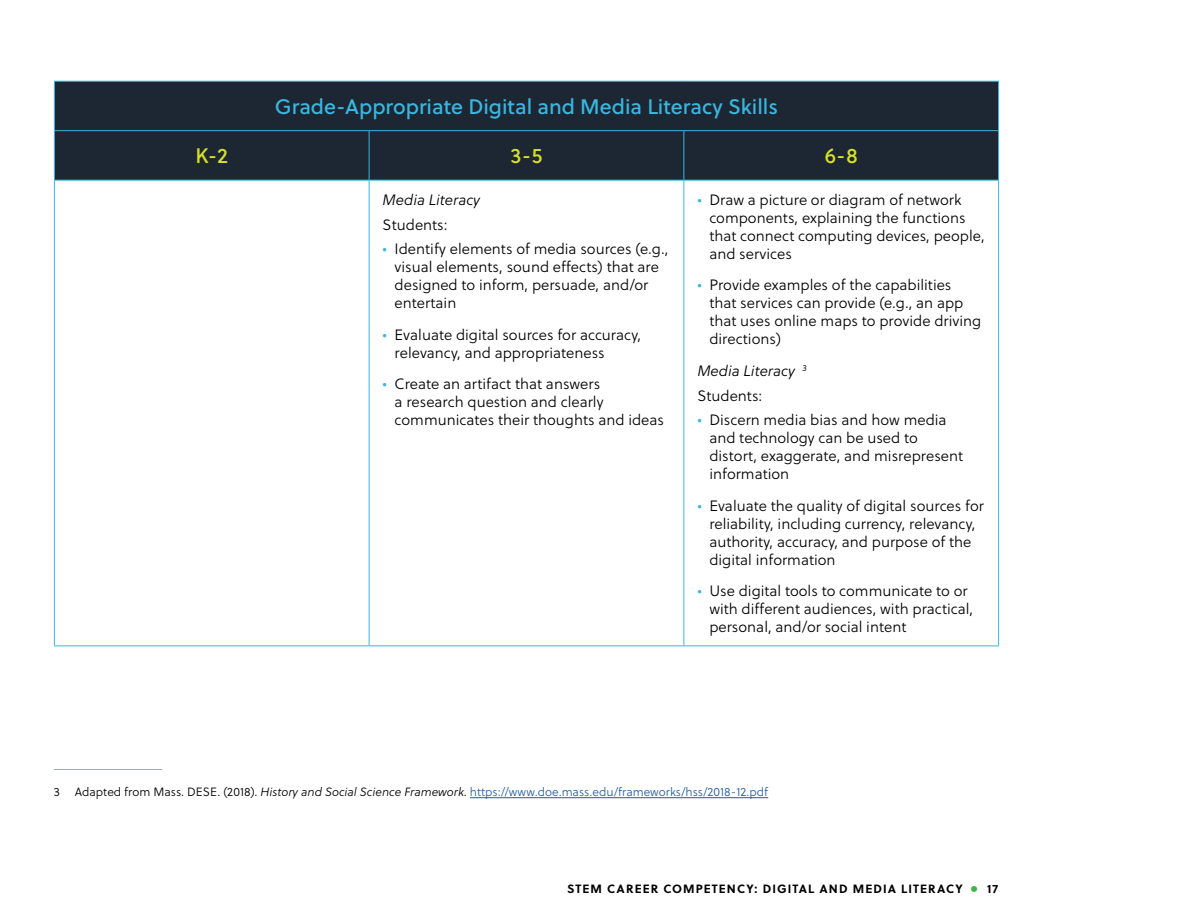
<style>
.page{position:relative;width:1188px;height:918px;background:#fff}
.page>*{position:absolute;margin:0;border:0;box-sizing:border-box;transform-origin:0 0}
.Table_Head{font:21px "Soleil Bk";color:#3ab6df}
.Table_Head-2{font:21px "Soleil Bk";color:#d7e027}
.Table_text{font:300 15px/18px "Soleil";color:#000}
.Table_text-2{font:italic 15px "Soleil Lt";color:#000}
.Footnote{font:300 12px "Soleil";color:#215e9e}
.t1{font:700 12px "Soleil";letter-spacing:.09em;color:#000}
.s1{color:#3ab6df}
.s2{color:#000}
.s3{font-family:"Soleil Lt";font-weight:400;font-style:italic;color:#000}
.s4{font-size:21px;color:#3cb64b}
</style>
<div class="page">
<div style="left:55px;top:82px;width:943px;height:98px;background:#1c2733"></div>
<hr style="left:54px;top:181px;width:1px;height:465px;background:#3ab6df">
<hr style="left:369px;top:181px;width:1px;height:465px;background:#3ab6df">
<hr style="left:683px;top:181px;width:1px;height:465px;background:#3ab6df">
<hr style="left:998px;top:181px;width:1px;height:465px;background:#3ab6df">
<hr style="left:54px;top:646px;width:315px;height:1px;background:#3ab6df">
<hr style="left:369px;top:646px;width:315px;height:1px;background:#3ab6df">
<hr style="left:684px;top:646px;width:315px;height:1px;background:#3ab6df">
<hr style="left:54px;top:81px;width:315px;height:1px;background:#3ab6df">
<hr style="left:54px;top:82px;width:1px;height:48px;background:#3ab6df">
<hr style="left:369px;top:81px;width:315px;height:1px;background:#3ab6df">
<hr style="left:684px;top:81px;width:315px;height:1px;background:#3ab6df">
<hr style="left:998px;top:82px;width:1px;height:48px;background:#3ab6df">
<hr style="left:54px;top:130px;width:315px;height:1px;background:#3ab6df">
<hr style="left:54px;top:131px;width:1px;height:49px;background:#3ab6df">
<hr style="left:369px;top:130px;width:315px;height:1px;background:#3ab6df">
<hr style="left:369px;top:131px;width:1px;height:49px;background:#3ab6df">
<hr style="left:684px;top:130px;width:315px;height:1px;background:#3ab6df">
<hr style="left:683px;top:131px;width:1px;height:49px;background:#3ab6df">
<hr style="left:998px;top:131px;width:1px;height:49px;background:#3ab6df">
<hr style="left:54px;top:180px;width:315px;height:1px;background:#3ab6df">
<hr style="left:369px;top:180px;width:315px;height:1px;background:#3ab6df">
<hr style="left:684px;top:180px;width:315px;height:1px;background:#3ab6df">
<hr style="left:54px;top:769px;width:108px;height:1px;background:#a3a8b0">
<hr style="left:470px;top:797px;width:298px;height:1px;background:#215e9e">
<p class="Table_Head" style="left:275px;top:91px;width:505px">Grade-Appropriate Digital and Media Literacy Skills</p>
<p class="Table_Head-2" style="left:195px;top:140px;width:34px">K-2</p>
<p class="Table_Head-2" style="left:511px;top:140px;width:33px">3-5</p>
<p class="Table_Head-2" style="left:825px;top:140px;width:35px">6-8</p>
<p class="Table_text-2" style="left:383px;top:189px;width:99px">Media Literacy</p>
<p class="Table_text" style="left:383px;top:215px;width:66px">Students:</p>
<p class="Table_text" style="left:395px;top:240px;width:275px;text-indent:-12px"><span class="s1">•</span> Identify elements of media sources (e.g., visual elements, sound effects) that are designed to inform, persuade, and/or entertain</p>
<p class="Table_text" style="left:395px;top:326px;width:248px;text-indent:-12px"><span class="s1">•</span> Evaluate digital sources for accuracy, relevancy, and appropriateness</p>
<p class="Table_text" style="left:395px;top:375px;width:271px;text-indent:-12px"><span class="s1">•</span> Create an artifact that answers<br>a research question and clearly communicates their thoughts and ideas</p>
<p class="Table_text" style="left:709px;top:191px;width:277px;text-indent:-12px"><span class="s1">•</span> Draw a picture or diagram of network components, explaining the functions that connect computing devices, people, and services</p>
<p class="Table_text" style="left:709px;top:276px;width:273px;text-indent:-12px"><span class="s1">•</span> Provide examples of the capabilities that services can provide (e.g., an app that uses online maps to provide driving directions)</p>
<p class="Table_text-2" style="left:697px;top:360px;width:111px">Media Literacy <sup>3</sup></p>
<p class="Table_text" style="left:697px;top:386px;width:66px">Students:</p>
<p class="Table_text" style="left:709px;top:411px;width:255px;text-indent:-12px"><span class="s1">•</span> Discern media bias and how media and technology can be used to distort, exaggerate, and misrepresent information</p>
<p class="Table_text" style="left:709px;top:497px;width:276px;text-indent:-12px"><span class="s1">•</span> Evaluate the quality of digital sources for reliability, including currency, relevancy, authority, accuracy, and purpose of the digital information</p>
<p class="Table_text" style="left:709px;top:582px;width:265px;text-indent:-12px"><span class="s1">•</span> Use digital tools to communicate to or with different audiences, with practical, personal, and/or social intent</p>
<p class="Footnote" style="left:54px;top:784px;width:716px"><span class="s2">3 Adapted from Mass. DESE. (2018).</span> <span class="s3">History and Social Science Framework</span><span class="s2">.</span> https://www.doe.mass.edu/frameworks/hss/2018-12.pdf</p>
<p class="t1" style="left:567px;top:879px;width:126px">STEM CAREE R COMPETE</p>
<p class="t1" style="left:727px;top:879px;width:54px">NCY: DIGITAL</p>
<p class="t1" style="left:820px;top:879px;width:55px">AND MEDIA</p>
<p class="t1" style="left:901px;top:879px;width:99px">LITE RACY <span class="s4">•</span> 17</p>
</div>
